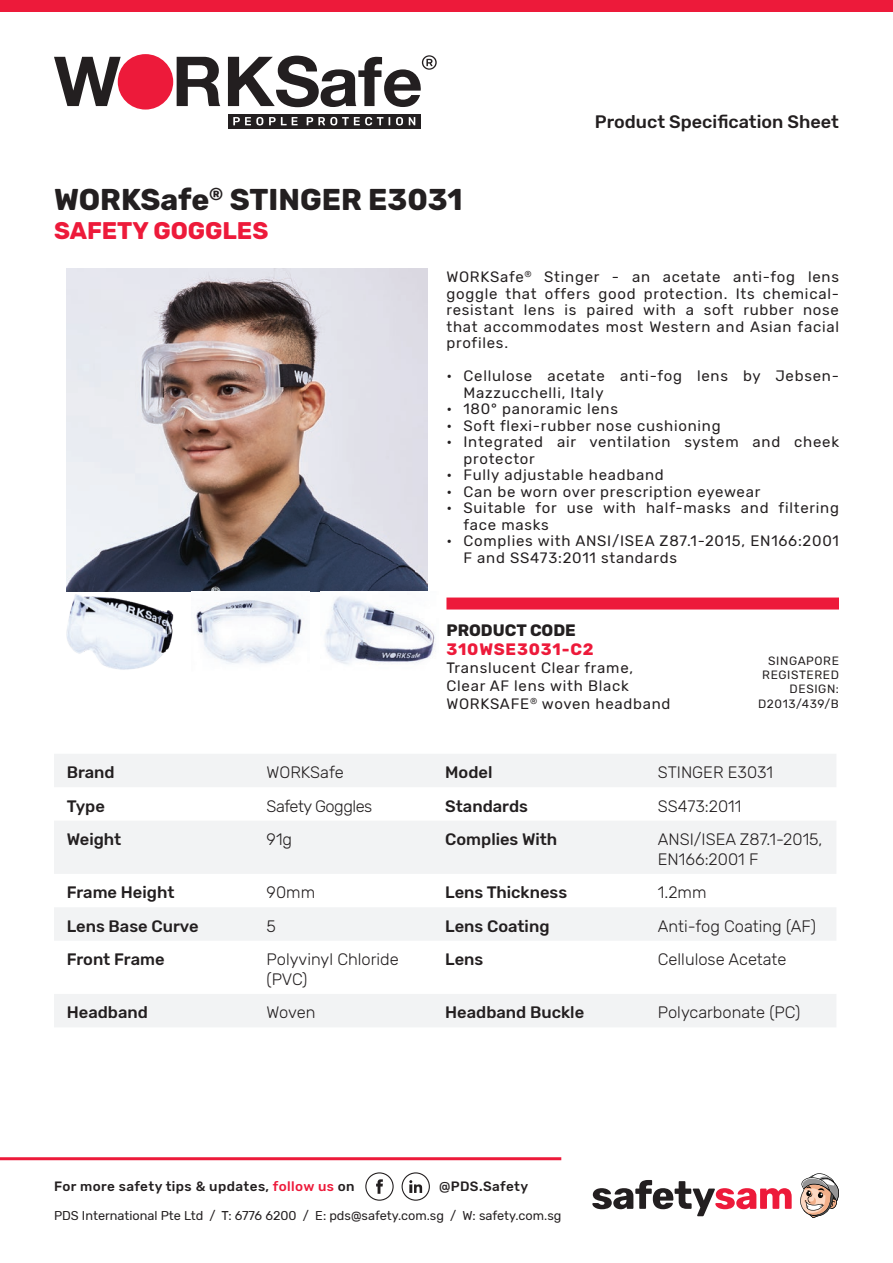
<style>
.page{position:relative;width:893px;height:1263px;background:#fff}
.page>*{position:absolute;margin:0;border:0;box-sizing:border-box;transform-origin:0 0}
.t1{font:700 30px "Rubik";color:#231f20}
.t2{font:700 24px "Rubik";color:#ed1a3a}
.t3{font:500 18px "Rubik";color:#231f20}
.t4{font:300 16.5px/19.8px "Rubik";color:#231f20}
.t5{font:500 16.5px "Rubik";color:#231f20}
.t6{font:300 16.5px "Rubik";letter-spacing:-.03em;color:#231f20}
.t7{font:700 16.5px "Rubik";letter-spacing:.05em;color:#ed1a3a}
.t8{font:700 16.5px "Rubik";color:#231f20}
.t9{font:15px/16.5px "Rubik";letter-spacing:.05em;color:#231f20}
.t10{font:500 13.5px "Rubik";letter-spacing:.03em;color:#231f20}
.t11{font:12.75px "Rubik";color:#231f20}
.t12{font:12px/14.4px "Rubik";letter-spacing:.05em;color:#231f20;text-align:right}
.s1{color:#ed1a3a}
</style>
<div class="page">
<svg style="left:54px;top:57px;width:67px;height:49px"></svg>
<svg style="left:177px;top:57px;width:43px;height:49px"></svg>
<div style="left:118px;top:54px;width:55px;height:56px;background:#ed1a3a;border-radius:50%"></div>
<svg style="left:228px;top:55px;width:209px;height:52px"></svg>
<div style="left:228px;top:114px;width:193px;height:14px;background:#231f20"></div>
<svg style="left:233px;top:117px;width:30px;height:8px"></svg>
<svg style="left:269px;top:117px;width:29px;height:8px"></svg>
<svg style="left:307px;top:117px;width:76px;height:8px"></svg>
<svg style="left:396px;top:117px;width:7px;height:8px"></svg>
<svg style="left:409px;top:117px;width:6px;height:8px"></svg>
<div style="left:0;top:0;width:893px;height:12px;background:#ed1a3a"></div>
<svg style="left:365px;top:1172px;width:29px;height:29px"></svg>
<svg style="left:402px;top:1172px;width:28px;height:29px"></svg>
<hr style="left:0;top:1157px;width:561px;height:3px;background:#ed1a3a">
<svg style="left:592px;top:1180px;width:200px;height:36px"></svg>
<svg style="left:800px;top:1173px;width:39px;height:45px"></svg>
<svg style="left:54px;top:754px;width:782px;height:186px;fill:#f2f3f4"></svg>
<div style="left:54px;top:994px;width:782px;height:33px;background:#f2f3f4"></div>
<div style="left:446px;top:597px;width:393px;height:12px;background:#ed1a3a"></div>
<img style="left:66px;top:268px;width:361px;height:323px">
<img style="left:66px;top:591px;width:113px;height:79px">
<img style="left:196px;top:599px;width:106px;height:65px">
<img style="left:325px;top:596px;width:111px;height:68px">
<h1 class="t1" style="left:54px;top:182px;width:410px">WORKSafe<sup>®</sup> STINGER E3031</h1>
<h2 class="t2" style="left:54px;top:217px;width:216px">SAFETY GOGGLES</h2>
<p class="t3" style="left:595px;top:112px;width:246px">Product Specification Sheet</p>
<p class="t9" style="left:446px;top:269px;width:394px;text-align:justify">WORKSafe<sup>®</sup> Stinger - an acetate anti-fog lens goggle that offers good protection. Its chemical&shy;resistant lens is paired with a soft rubber nose that accommodates most Western and Asian facial profiles.</p>
<p class="t9" style="left:463px;top:368px;width:377px;text-indent:-17px">• Cellulose acetate anti-fog lens by Jebsen-<br>Mazzucchelli, Italy</p>
<p class="t9" style="left:446px;top:401px;width:173px">• 180° panoramic lens</p>
<p class="t9" style="left:446px;top:418px;width:276px">• Soft flexi-rubber nose cushioning</p>
<p class="t9" style="left:463px;top:434px;width:377px;text-indent:-17px">• Integrated air ventilation system and cheek protector</p>
<p class="t9" style="left:446px;top:467px;width:219px">• Fully adjustable headband</p>
<p class="t9" style="left:446px;top:484px;width:315px">• Can be worn over prescription eyewear</p>
<p class="t9" style="left:463px;top:500px;width:377px;text-indent:-17px">• Suitable for use with half-masks and filtering face masks</p>
<p class="t9" style="left:463px;top:533px;width:377px;text-indent:-17px">• Complies with ANSI/ISEA Z87.1-2015, EN166:2001<br>F and SS473:2011 standards</p>
<p class="t8" style="left:446px;top:620px;width:131px">PRODUCT CODE</p>
<p class="t7" style="left:446px;top:640px;width:149px">310WSE3031-C2</p>
<p class="t9" style="left:446px;top:660px;width:226px;line-height:18px">Translucent Clear frame,<br>Clear AF lens with Black<br>WORKSAFE<sup>®</sup> woven headband</p>
<p class="t12" style="left:758px;top:653px;width:82px">SINGAPORE<br>REGISTERED<br>DESIGN:<br>D2013/439/B</p>
<p class="t5" style="left:67px;top:763px;width:49px">Brand</p>
<p class="t4" style="left:267px;top:763px;width:79px">WORKSafe</p>
<p class="t5" style="left:445px;top:763px;width:49px">Model</p>
<p class="t4" style="left:658px;top:763px;width:117px">STINGER E3031</p>
<p class="t5" style="left:67px;top:796px;width:40px">Type</p>
<p class="t6" style="left:267px;top:797px;width:107px">Safety Goggles</p>
<p class="t5" style="left:445px;top:796px;width:84px">Standards</p>
<p class="t4" style="left:658px;top:796px;width:85px">SS473:2011</p>
<p class="t5" style="left:67px;top:830px;width:56px">Weight</p>
<p class="t4" style="left:267px;top:830px;width:27px">91g</p>
<p class="t5" style="left:445px;top:830px;width:114px">Complies With</p>
<p class="t4" style="left:658px;top:830px;width:166px">ANSI/ISEA Z87.1-2015,<br>EN166:2001 F</p>
<p class="t5" style="left:67px;top:883px;width:109px">Frame Height</p>
<p class="t4" style="left:267px;top:883px;width:50px">90mm</p>
<p class="t5" style="left:445px;top:883px;width:123px">Lens Thickness</p>
<p class="t4" style="left:658px;top:883px;width:50px">1.2mm</p>
<p class="t5" style="left:67px;top:916px;width:133px">Lens Base Curve</p>
<p class="t4" style="left:267px;top:916px;width:11px">5</p>
<p class="t5" style="left:445px;top:916px;width:106px">Lens Coating</p>
<p class="t4" style="left:658px;top:916px;width:160px">Anti-fog Coating (AF)</p>
<p class="t5" style="left:67px;top:950px;width:99px">Front Frame</p>
<p class="t4" style="left:267px;top:950px;width:134px">Polyvinyl Chloride (PVC)</p>
<p class="t5" style="left:445px;top:950px;width:40px">Lens</p>
<p class="t4" style="left:658px;top:950px;width:130px">Cellulose Acetate</p>
<p class="t5" style="left:67px;top:1003px;width:83px">Headband</p>
<p class="t4" style="left:267px;top:1003px;width:50px">Woven</p>
<p class="t5" style="left:445px;top:1003px;width:140px">Headband Buckle</p>
<p class="t4" style="left:658px;top:1003px;width:144px">Polycarbonate (PC)</p>
<p class="t10" style="left:54px;top:1179px;width:302px">For more safety tips &amp; updates, <span class="s1">follow us</span> on</p>
<p class="t10" style="left:439px;top:1179px;width:91px">@PDS.Safety</p>
<p class="t11" style="left:54px;top:1208px;width:509px">PDS International Pte Ltd / T: 6776 6200 / E: pds@safety.com.sg / W: safety.com.sg</p>
</div>
